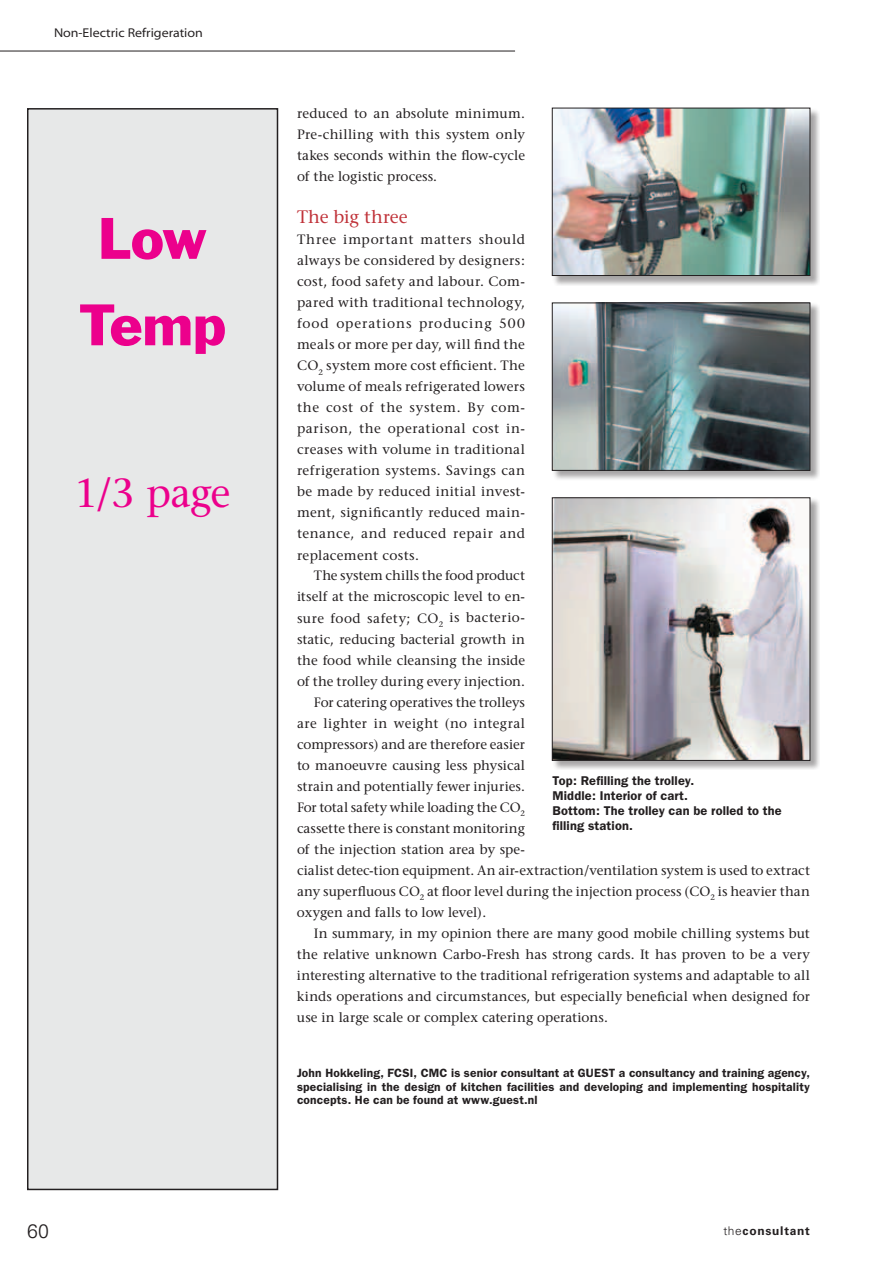
<style>
.page{position:relative;width:891px;height:1263px;background:#fff}
.page>*{position:absolute;margin:0;border:0;box-sizing:border-box;transform-origin:0 0}
.t1{font:54px/86.4px "Franklin Gothic";letter-spacing:-.005em;color:#ec008c;text-align:center}
.t2{font:40.5px "Stone Serif";color:#ec008c}
.t3{font:300 19.5px "Univers";color:#231f20}
.t4{font:18px "Stone Serif";letter-spacing:-.005em;color:#c03239}
.t5{font:13.5px/21px "Stone Serif";letter-spacing:.005em;color:#231f20;text-align:justify}
.t6{font:13.5px "Stone Serif";letter-spacing:.035em;color:#231f20}
.t7{font:13.5px "Stone Serif";letter-spacing:.03em;color:#231f20}
.t8{font:600 12.75px/15px "Franklin Gothic";letter-spacing:.01em;color:#231f20}
.t9{font:12.75px "Myriad MM 400 700";letter-spacing:.035em;color:#231f20}
.t10{font:600 12px/13.5px "Franklin Gothic";letter-spacing:.015em;color:#231f20;text-align:justify}
.t11{font:700 12px "Univers";letter-spacing:.065em;color:#231f20}
.s1{font-weight:300}
</style>
<div class="page">
<div style="left:28px;top:109px;width:250px;height:1080px;background:#e7e8e8"></div>
<div style="left:27px;top:108px;width:251px;height:1082px;border:2px solid #231f20"></div>
<div style="left:551px;top:107px;width:269px;height:178px;background:#231f20;opacity:.4"></div>
<img style="left:554px;top:110px;width:254px;height:164px">
<div style="left:552px;top:108px;width:258px;height:168px;border:1px solid #231f20"></div>
<div style="left:551px;top:301px;width:269px;height:179px;background:#231f20;opacity:.4"></div>
<img style="left:554px;top:305px;width:254px;height:163px">
<div style="left:552px;top:303px;width:258px;height:167px;border:1px solid #231f20"></div>
<div style="left:551px;top:496px;width:269px;height:274px;background:#231f20;opacity:.4"></div>
<img style="left:554px;top:499px;width:254px;height:259px">
<div style="left:552px;top:497px;width:258px;height:263px;border:1px solid #231f20"></div>
<hr style="left:0;top:51px;width:515px;height:1px;background:#231f20">
<p class="t9" style="left:54px;top:26px;width:150px">Non-Electric Refrigeration</p>
<h1 class="t1" style="left:79px;top:195px;width:148px">Low<br>Temp</h1>
<h2 class="t2" style="left:75px;top:469px;width:158px">1/3 page</h2>
<p class="t5" style="left:297px;top:103px;width:230px">reduced to an absolute minimum.<br>Pre-chilling with this system only takes seconds within the flow-cycle of the logistic process.</p>
<h3 class="t4" style="left:297px;top:206px;width:112px">The big three</h3>
<p class="t5" style="left:297px;top:229px;width:230px">Three important matters should always be considered by designers: cost, food safety and labour. Com&shy;pared with traditional technology, food operations producing 500 meals or more per day, will find the CO<sub>2</sub> system more cost efficient. The volume of meals refrigerated lowers the cost of the system. By com&shy;parison, the operational cost in&shy;creases with volume in traditional refrigeration systems. Savings can be made by reduced initial invest&shy;ment, significantly reduced main&shy;tenance, and reduced repair and replacement costs.</p>
<p class="t5" style="left:314px;top:565px;width:213px">The system chills the food product</p>
<p class="t5" style="left:297px;top:586px;width:230px">itself at the microscopic level to en-</p>
<p class="t6" style="left:297px;top:609px;width:230px">sure food safety; CO<sub>2</sub> is bacterio-</p>
<p class="t5" style="left:297px;top:628px;width:230px">static, reducing bacterial growth in</p>
<p class="t5" style="left:297px;top:649px;width:230px">the food while cleansing the inside</p>
<p class="t5" style="left:297px;top:670px;width:230px">of the trolley during every injection.</p>
<p class="t5" style="left:314px;top:691px;width:213px">For catering operatives the trolleys</p>
<p class="t7" style="left:297px;top:714px;width:230px">are lighter in weight (no integral</p>
<p class="t5" style="left:297px;top:733px;width:230px">compressors) and are therefore easier</p>
<p class="t5" style="left:297px;top:754px;width:230px">to manoeuvre causing less physical</p>
<p class="t5" style="left:297px;top:775px;width:230px">strain and potentially fewer injuries.</p>
<p class="t5" style="left:297px;top:796px;width:230px">For total safety while loading the CO<sub>2</sub></p>
<p class="t5" style="left:297px;top:817px;width:230px">cassette there is constant monitoring</p>
<p class="t5" style="left:297px;top:838px;width:230px">of the injection station area by spe-</p>
<p class="t5" style="left:297px;top:859px;width:514px">cialist detec-tion equipment. An air-extraction/ventilation system is used to extract</p>
<p class="t5" style="left:297px;top:880px;width:514px">any superfluous CO<sub>2</sub> at floor level during the injection process (CO<sub>2</sub> is heavier than</p>
<p class="t5" style="left:297px;top:901px;width:191px">oxygen and falls to low level).</p>
<p class="t5" style="left:314px;top:922px;width:498px">In summary, in my opinion there are many good mobile chilling systems but</p>
<p class="t5" style="left:297px;top:943px;width:514px">the relative unknown Carbo-Fresh has strong cards. It has proven to be a very</p>
<p class="t5" style="left:297px;top:964px;width:514px">interesting alternative to the traditional refrigeration systems and adaptable to all</p>
<p class="t5" style="left:297px;top:985px;width:515px">kinds operations and circumstances, but especially beneficial when designed for</p>
<p class="t5" style="left:297px;top:1006px;width:312px">use in large scale or complex catering operations.</p>
<p class="t8" style="left:552px;top:773px;width:231px">Top: Refilling the trolley.<br>Middle: Interior of cart.<br>Bottom: The trolley can be rolled to the filling station.</p>
<p class="t10" style="left:297px;top:1066px;width:515px">John Hokkeling, FCSI, CMC is senior consultant at GUEST a consultancy and training agency, specialising in the design of kitchen facilities and developing and implementing hospitality concepts. He can be found at www.guest.nl</p>
<h3 class="t3" style="left:27px;top:1219px;width:24px">60</h3>
<p class="t11" style="left:723px;top:1223px;width:88px"><span class="s1">the</span>consultant</p>
</div>
